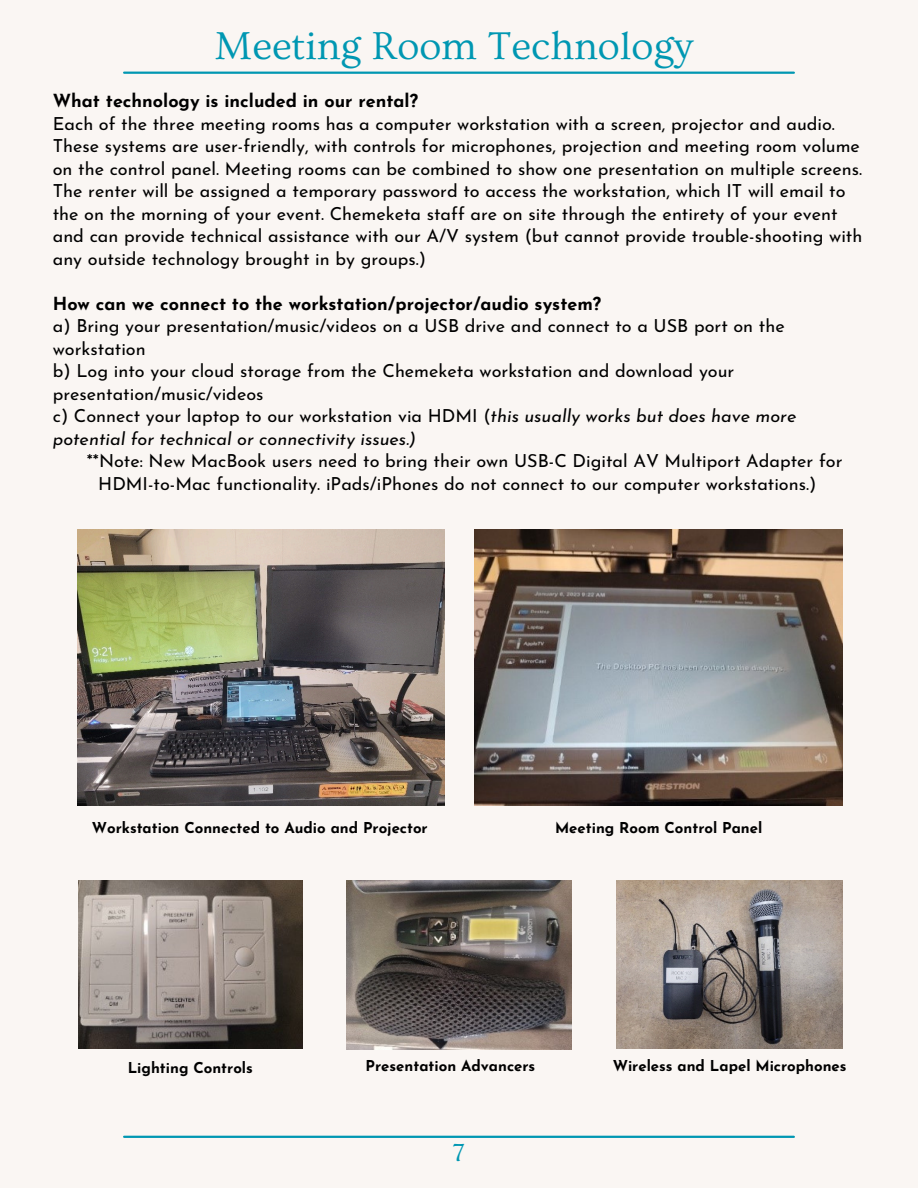
<style>
.page{position:relative;width:918px;height:1188px;background:#faf6f3}
.page>*{position:absolute;margin:0;border:0;box-sizing:border-box;transform-origin:0 0}
.t1{font:40.8px "Ovo";color:#0097b2}
.t2{font:25.8px "Ovo";color:#0097b2}
.t3{font:18px/22.5px "Josefin Sans";color:#000}
.t4{font:700 18px "Josefin Sans";color:#000}
.t5{font:italic 18px "Josefin Sans";color:#000}
.t6{font:700 15px "Josefin Sans";color:#000}
.s1{font-weight:700}
.s2{font-style:italic}
</style>
<div class="page">
<hr style="left:124px;top:1136px;width:670px;height:2px;background:#0097b2">
<hr style="left:124px;top:72px;width:670px;height:2px;background:#0097b2">
<img style="left:78px;top:530px;width:367px;height:275px">
<img style="left:475px;top:530px;width:367px;height:275px">
<img style="left:79px;top:881px;width:223px;height:167px">
<img style="left:616px;top:881px;width:226px;height:167px">
<img style="left:346px;top:881px;width:225px;height:169px">
<h1 class="t1" style="left:215px;top:24px;width:480px">Meeting Room Technology</h1>
<p class="t3" style="left:53px;top:91px;width:811px"><span class="s1">What technology is included in our rental?<br></span>Each of the three meeting rooms has a computer workstation with a screen, projector and audio.<br>These systems are user-friendly, with controls for microphones, projection and meeting room volume on the control panel. Meeting rooms can be combined to show one presentation on multiple screens.<br>The renter will be assigned a temporary password to access the workstation, which IT will email to the on the morning of your event. Chemeketa staff are on site through the entirety of your event and can provide technical assistance with our A/V system (but cannot provide trouble-shooting with any outside technology brought in by groups.)</p>
<p class="t4" style="left:53px;top:296px;width:550px">How can we connect to the workstation/projector/audio system?</p>
<p class="t3" style="left:53px;top:316px;width:733px">a) Bring your presentation/music/videos on a USB drive and connect to a USB port on the workstation<br>b) Log into your cloud storage from the Chemeketa workstation and download your presentation/music/videos</p>
<p class="t3" style="left:53px;top:406px;width:745px">c) Connect your laptop to our workstation via HDMI (<span class="s2">this usually works but does have more</span></p>
<p class="t5" style="left:53px;top:431px;width:365px">potential for technical or connectivity issues.)</p>
<p class="t3" style="left:87px;top:451px;width:757px">**Note: New MacBook users need to bring their own USB-C Digital AV Multiport Adapter for</p>
<p class="t3" style="left:98px;top:474px;width:720px">HDMI-to-Mac functionality. iPads/iPhones do not connect to our computer workstations.)</p>
<p class="t6" style="left:92px;top:822px;width:337px">Workstation Connected to Audio and Projector</p>
<p class="t6" style="left:555px;top:822px;width:209px">Meeting Room Control Panel</p>
<p class="t6" style="left:128px;top:1062px;width:127px">Lighting Controls</p>
<p class="t6" style="left:366px;top:1059px;width:171px">Presentation Advancers</p>
<p class="t6" style="left:613px;top:1059px;width:235px">Wireless and Lapel Microphones</p>
<p class="t2" style="left:453px;top:1139px;width:14px">7</p>
</div>
